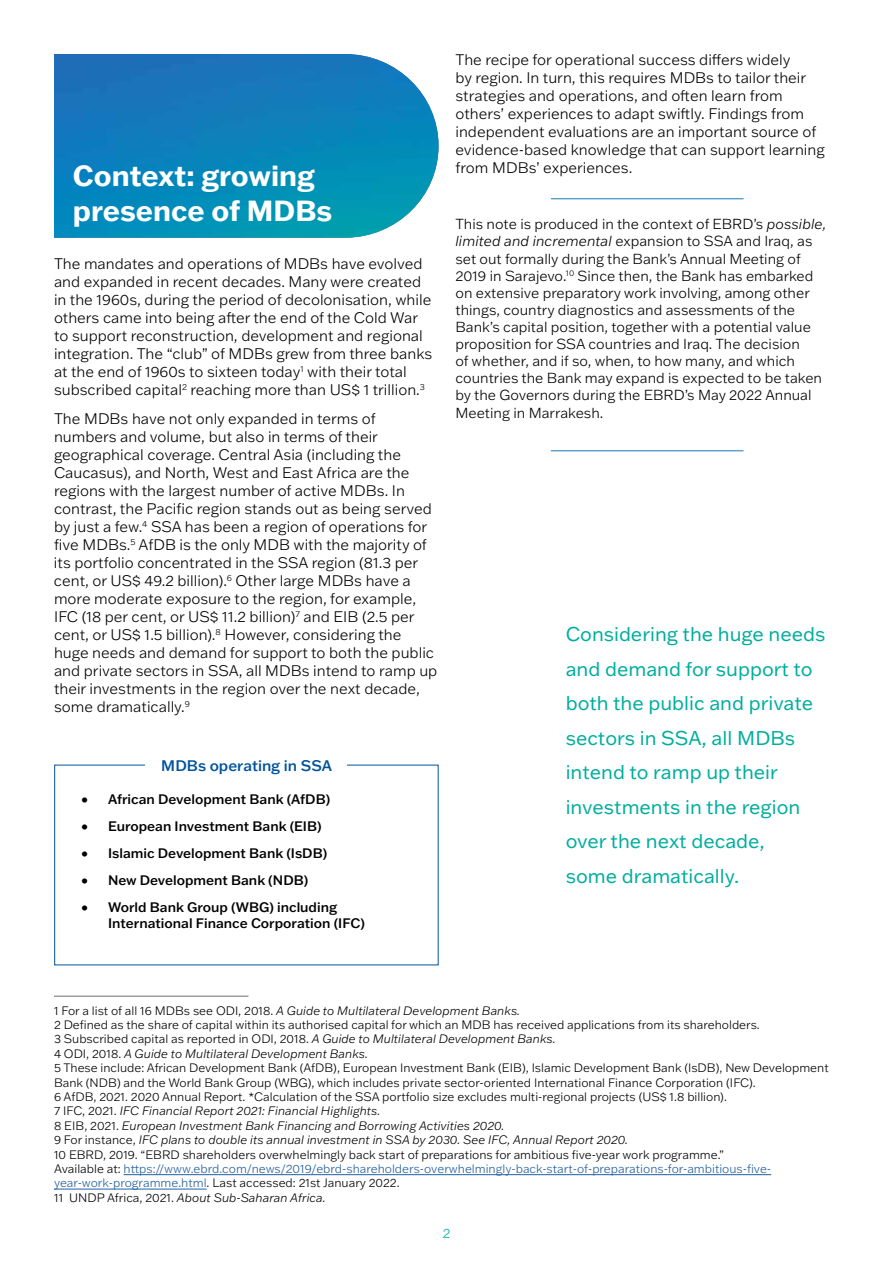
<style>
.page{position:relative;width:893px;height:1263px;background:#fff}
.page>*{position:absolute;margin:0;border:0;box-sizing:border-box;transform-origin:0 0}
.t1{font:700 28.5px/34.2px "Franklin Gothic ATF";color:#fff}
.t2{font:19.5px/34.5px "Franklin Gothic ATF";color:#00ae9e}
.t3{font:300 15px/18px "Franklin Gothic ATF";color:#000}
.t4{font:500 15px "Franklin Gothic ATF";color:#00539b}
.t5{font:300 14.25px/17.2px "Franklin Gothic ATF";color:#000}
.t6{font:500 13.5px/16.2px "Franklin Gothic ATF";color:#000}
.t7{font:300 13.5px "Franklin Gothic ATF";color:#00ae9e}
.t8{font:300 12px/14.4px "Franklin Gothic ATF";color:#000}
.s1{font-style:italic}
.s2{color:#215e9e}
</style>
<div class="page">
<hr style="left:124px;top:1174px;width:647px;height:1px;background:#215e9e">
<hr style="left:54px;top:1189px;width:153px;height:1px;background:#215e9e">
<hr style="left:54px;top:996px;width:194px;height:1px;background:#6d6e71">
<img style="left:54px;top:54px;width:385px;height:184px">
<hr style="left:551px;top:198px;width:192px;height:1px;background:#1579ba">
<hr style="left:551px;top:450px;width:192px;height:1px;background:#1579ba">
<h1 class="t1" style="left:73px;top:158px;width:261px">Context: growing presence of MDBs</h1>
<p class="t3" style="left:54px;top:254px;width:380px">The mandates and operations of MDBs have evolved and expanded in recent decades. Many were created in the 1960s, during the period of decolonisation, while others came into being after the end of the Cold War to support reconstruction, development and regional integration. The “club” of MDBs grew from three banks at the end of 1960s to sixteen today<sup>1</sup> with their total subscribed capital<sup>2</sup> reaching more than US$ 1 trillion.<sup>3</sup></p>
<p class="t3" style="left:54px;top:409px;width:385px">The MDBs have not only expanded in terms of numbers and volume, but also in terms of their geographical coverage. Central Asia (including the Caucasus), and North, West and East Africa are the regions with the largest number of active MDBs. In contrast, the Pacific region stands out as being served by just a few.<sup>4</sup> SSA has been a region of operations for five MDBs.<sup>5</sup> AfDB is the only MDB with the majority of its portfolio concentrated in the SSA region (81.3 per cent, or US$ 49.2 billion).<sup>6</sup> Other large MDBs have a more moderate exposure to the region, for example, IFC (18 per cent, or US$ 11.2 billion)<sup>7</sup> and EIB (2.5 per cent, or US$ 1.5 billion).<sup>8</sup> However, considering the huge needs and demand for support to both the public and private sectors in SSA, all MDBs intend to ramp up their investments in the region over the next decade, some dramatically.<sup>9</sup></p>
<p class="t4" style="left:161px;top:755px;width:172px">MDBs operating in SSA</p>
<p class="t6" style="left:81px;top:790px;width:251px">• African Development Bank (AfDB)</p>
<p class="t6" style="left:81px;top:817px;width:242px">• European Investment Bank (EIB)</p>
<p class="t6" style="left:81px;top:844px;width:248px">• Islamic Development Bank (IsDB)</p>
<p class="t6" style="left:81px;top:871px;width:229px">• New Development Bank (NDB)</p>
<p class="t6" style="left:108px;top:898px;width:258px;text-indent:-27px">• World Bank Group (WBG) including<br>International Finance Corporation (IFC)</p>
<p class="t3" style="left:455px;top:51px;width:371px">The recipe for operational success differs widely<br>by region. In turn, this requires MDBs to tailor their strategies and operations, and often learn from others’ experiences to adapt swiftly. Findings from independent evaluations are an important source of evidence-based knowledge that can support learning from MDBs’ experiences.</p>
<p class="t5" style="left:455px;top:215px;width:372px">This note is produced in the context of EBRD’s <span class="s1">possible, limited and incremental</span> expansion to SSA and Iraq, as set out formally during the Bank’s Annual Meeting of 2019 in Sarajevo.<sup>10</sup> Since then, the Bank has embarked on extensive preparatory work involving, among other things, country diagnostics and assessments of the Bank’s capital position, together with a potential value proposition for SSA countries and Iraq. The decision<br>of whether, and if so, when, to how many, and which countries the Bank may expand is expected to be taken by the Governors during the EBRD’s May 2022 Annual Meeting in Marrakesh.</p>
<h2 class="t2" style="left:566px;top:617px;width:261px">Considering the huge needs and demand for support to both the public and private sectors in SSA, all MDBs intend to ramp up their investments in the region over the next decade,<br>some dramatically.</h2>
<p class="t8" style="left:54px;top:1003px;width:776px">1 For a list of all 16 MDBs see ODI, 2018. <span class="s1">A Guide to Multilateral Development Banks.<br></span>2 Defined as the share of capital within its authorised capital for which an MDB has received applications from its shareholders.<br>3 Subscribed capital as reported in ODI, 2018. <span class="s1">A Guide to Multilateral Development Banks.<br></span>4 ODI, 2018. <span class="s1">A Guide to Multilateral Development Banks.<br></span>5 These include: African Development Bank (AfDB), European Investment Bank (EIB), Islamic Development Bank (IsDB), New Development Bank (NDB) and the World Bank Group (WBG), which includes private sector-oriented International Finance Corporation (IFC).<br>6 AfDB, 2021. 2020 Annual Report. *Calculation of the SSA portfolio size excludes multi-regional projects (US$ 1.8 billion).<br>7 IFC, 2021. <span class="s1">IFC Financial Report 2021: Financial Highlights.<br></span>8 EIB, 2021. <span class="s1">European Investment Bank Financing and Borrowing Activities 2020.<br></span>9 For instance, <span class="s1">IFC plans to double its annual investment in SSA by 2030. See IFC, Annual Report 2020.<br></span>10 EBRD, 2019. “EBRD shareholders overwhelmingly back start of preparations for ambitious five-year work programme.”<br>Available at: <span class="s2">https://www.ebrd.com/news/2019/ebrd-shareholders-overwhelmingly-back-start-of-preparations-for-ambitious-five&shy;year-work-programme.html</span>. Last accessed: 21st January 2022.<br>11 UNDP Africa, 2021. <span class="s1">About Sub-Saharan Africa.</span></p>
<p class="t7" style="left:443px;top:1224px;width:9px">2</p>
</div>
